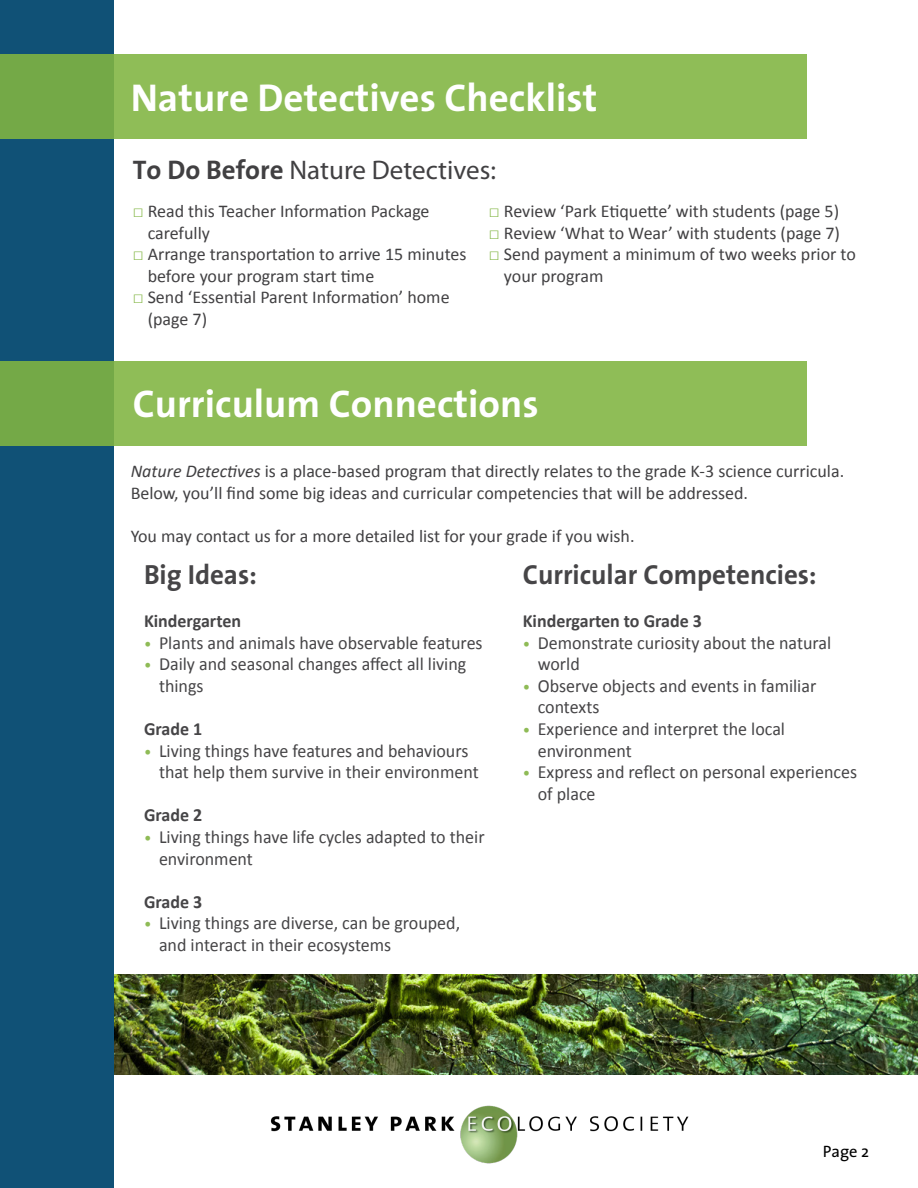
<style>
.page{position:relative;width:918px;height:1188px;background:#fff}
.page>*{position:absolute;margin:0;border:0;box-sizing:border-box;transform-origin:0 0}
.t1{font:700 39px "The Sans";color:#fff}
.t2{font:700 27.75px "The Sans";color:#464547}
.t3{font:27px "Myriad Pro";color:#414042}
.t4{font:18.6px/21.6px "Calibri";color:#464547}
.t5{font:700 18.6px "Calibri";color:#464547}
.t6{font:18px/21.6px "Calibri";color:#414042}
.t7{font:16.5px "The Sans";color:#000}
.s1{font-family:"The Sans";font-weight:700}
.s2{font-family:"Arial";color:#81b542}
.s3{font-style:italic}
.s4{font-size:15.45px;color:#8fbb56}
</style>
<div class="page">
<div style="left:0;top:0;width:114px;height:1188px;background:#105176"></div>
<img style="left:270px;top:1105px;width:419px;height:59px">
<img style="left:114px;top:974px;width:804px;height:101px">
<svg style="left:0;top:54px;width:807px;height:85px;background:#8bba54"></svg>
<svg style="left:0;top:361px;width:807px;height:85px;background:#8bba54"></svg>
<h1 class="t1" style="left:131px;top:65px;width:468px">Nature Detectives Checklist</h1>
<h3 class="t3" style="left:133px;top:153px;width:365px"><span class="s1">To Do Before</span> Nature Detectives:</h3>
<p class="t6" style="left:148px;top:199px;width:283px;text-indent:-15px"><span class="s2">□</span> Read this Teacher Information Package carefully</p>
<p class="t6" style="left:148px;top:243px;width:320px;text-indent:-15px"><span class="s2">□</span> Arrange transportation to arrive 15 minutes before your program start time</p>
<p class="t6" style="left:148px;top:286px;width:303px;text-indent:-15px"><span class="s2">□</span> Send ‘Essential Parent Information’ home (page 7)</p>
<p class="t6" style="left:489px;top:199px;width:352px"><span class="s2">□</span> Review ‘Park Etiquette’ with students (page 5)</p>
<p class="t6" style="left:489px;top:221px;width:353px"><span class="s2">□</span> Review ‘What to Wear’ with students (page 7)</p>
<p class="t6" style="left:504px;top:243px;width:353px;text-indent:-15px"><span class="s2">□</span> Send payment a minimum of two weeks prior to your program</p>
<h1 class="t1" style="left:133px;top:371px;width:407px">Curriculum Connections</h1>
<p class="t6" style="left:131px;top:459px;width:715px"><span class="s3">Nature Detectives</span> is a place-based program that directly relates to the grade K-3 science curricula.<br>Below, you’ll find some big ideas and curricular competencies that will be addressed.</p>
<p class="t6" style="left:131px;top:524px;width:505px">You may contact us for a more detailed list for your grade if you wish.</p>
<h2 class="t2" style="left:144px;top:551px;width:114px">Big Ideas:</h2>
<p class="t5" style="left:144px;top:608px;width:99px">Kindergarten</p>
<p class="t4" style="left:144px;top:631px;width:340px"><span class="s4">•</span> Plants and animals have observable features</p>
<p class="t4" style="left:159px;top:652px;width:309px;text-indent:-15px"><span class="s4">•</span> Daily and seasonal changes affect all living things</p>
<p class="t5" style="left:144px;top:716px;width:60px">Grade 1</p>
<p class="t4" style="left:159px;top:739px;width:321px;text-indent:-15px"><span class="s4">•</span> Living things have features and behaviours that help them survive in their environment</p>
<p class="t5" style="left:144px;top:802px;width:60px">Grade 2</p>
<p class="t4" style="left:159px;top:825px;width:327px;text-indent:-15px"><span class="s4">•</span> Living things have life cycles adapted to their environment</p>
<p class="t5" style="left:144px;top:888px;width:60px">Grade 3</p>
<p class="t4" style="left:159px;top:911px;width:303px;text-indent:-15px"><span class="s4">•</span> Living things are diverse, can be grouped, and interact in their ecosystems</p>
<h2 class="t2" style="left:523px;top:551px;width:295px">Curricular Competencies:</h2>
<p class="t5" style="left:523px;top:608px;width:181px">Kindergarten to Grade 3</p>
<p class="t4" style="left:538px;top:631px;width:295px;text-indent:-15px"><span class="s4">•</span> Demonstrate curiosity about the natural world</p>
<p class="t4" style="left:538px;top:674px;width:280px;text-indent:-15px"><span class="s4">•</span> Observe objects and events in familiar contexts</p>
<p class="t4" style="left:538px;top:717px;width:249px;text-indent:-15px"><span class="s4">•</span> Experience and interpret the local environment</p>
<p class="t4" style="left:538px;top:760px;width:321px;text-indent:-15px"><span class="s4">•</span> Express and reflect on personal experiences of place</p>
<p class="t7" style="left:823px;top:1138px;width:48px">Page 2</p>
</div>
